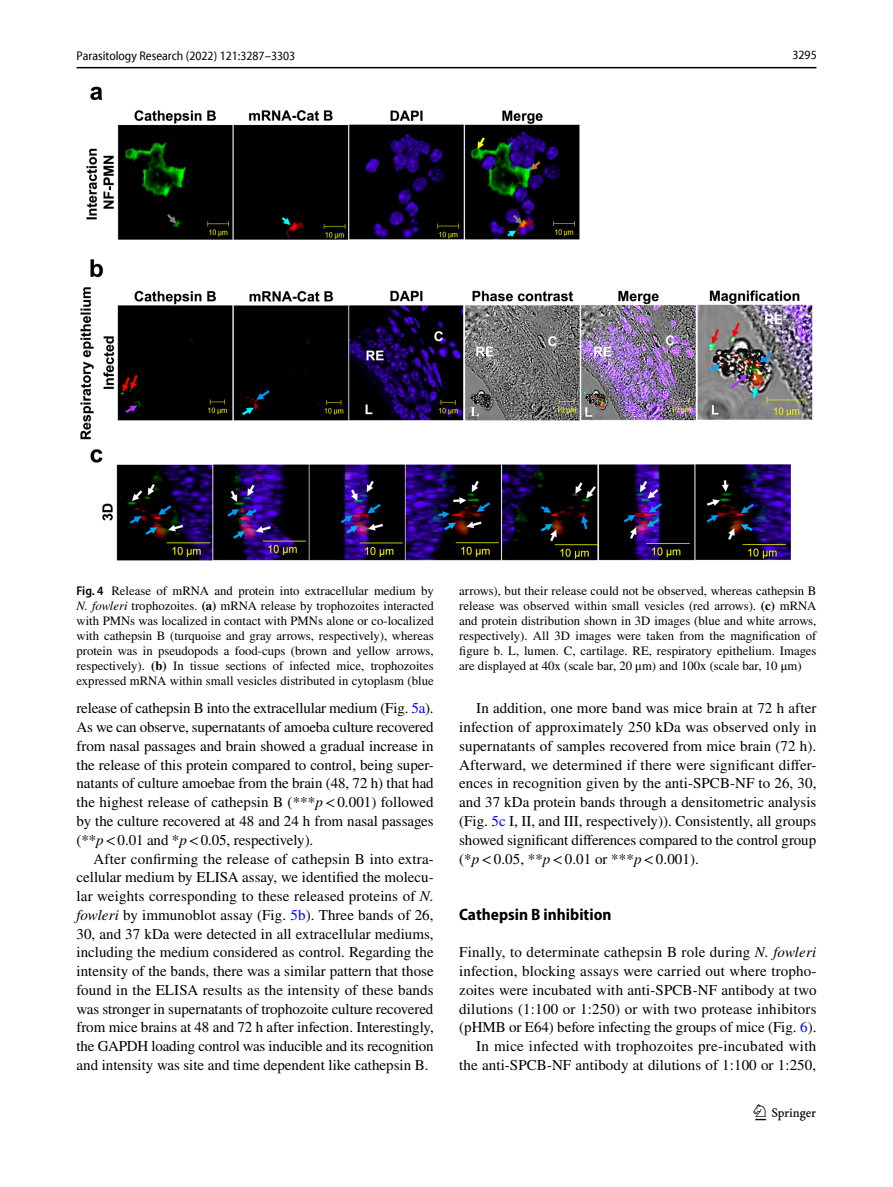
<style>
.page{position:relative;width:893px;height:1187px;background:#fff}
.page>*{position:absolute;margin:0;border:0;box-sizing:border-box;transform-origin:0 0}
.t1{font:22.5px "Springnew Regular 3";color:#000}
.t2{font:700 semi-condensed 16.5px "Myriad Pro";color:#000}
.t3{font:15px/18.8px "STIX";letter-spacing:.005em;color:#000;text-align:justify}
.t4{font:12.75px/15px "STIX";color:#000;text-align:justify}
.t5{font:semi-condensed 12.75px "Myriad Pro Unic";color:#000}
.t6{font:12.75px "Myriad Pro Unic Semi Condensed 3";color:#000}
.s1{font-family:"Myriad Pro";font-weight:600;font-stretch:semi-condensed}
.s2{font-style:italic}
.s3{font-weight:700}
.s4{color:#00f}
</style>
<div class="page">
<hr style="left:77px;top:67px;width:739px;height:1px;background:#000">
<img style="left:81px;top:87px;width:731px;height:473px">
<p class="t5" style="left:76px;top:51px;width:220px">Parasitology Research (2022) 121:3287–3303</p>
<p class="t6" style="left:792px;top:50px;width:26px">3295</p>
<p class="t4" style="left:77px;top:584px;width:359px"><span class="s1">Fig. 4</span> Release of mRNA and protein into extracellular medium by <span class="s2">N. fowleri</span> trophozoites. <span class="s3">(a)</span> mRNA release by trophozoites interacted with PMNs was localized in contact with PMNs alone or co-localized with cathepsin B (turquoise and gray arrows, respectively), whereas protein was in pseudopods a food-cups (brown and yellow arrows, respectively). <span class="s3">(b)</span> In tissue sections of infected mice, trophozoites expressed mRNA within small vesicles distributed in cytoplasm (blue</p>
<p class="t4" style="left:459px;top:584px;width:359px">arrows), but their release could not be observed, whereas cathepsin B release was observed within small vesicles (red arrows). <span class="s3">(c)</span> mRNA and protein distribution shown in 3D images (blue and white arrows, respectively). All 3D images were taken from the magnification of figure b. L, lumen. C, cartilage. RE, respiratory epithelium. Images are displayed at 40x (scale bar, 20 μm) and 100x (scale bar, 10 μm)</p>
<p class="t3" style="left:77px;top:700px;width:359px">release of cathepsin B into the extracellular medium (Fig. <span class="s4">5a</span>).<br>As we can observe, supernatants of amoeba culture recovered from nasal passages and brain showed a gradual increase in the release of this protein compared to control, being super&shy;natants of culture amoebae from the brain (48, 72 h) that had the highest release of cathepsin B (***<span class="s2">p</span>&lt;0.001) followed by the culture recovered at 48 and 24 h from nasal passages (**<span class="s2">p</span>&lt;0.01 and *<span class="s2">p</span>&lt;0.05, respectively).</p>
<p class="t3" style="left:77px;top:850px;width:359px;text-indent:17px">After confirming the release of cathepsin B into extra&shy;cellular medium by ELISA assay, we identified the molecu&shy;lar weights corresponding to these released proteins of <span class="s2">N. fowleri</span> by immunoblot assay (Fig. <span class="s4">5b</span>). Three bands of 26, 30, and 37 kDa were detected in all extracellular mediums, including the medium considered as control. Regarding the intensity of the bands, there was a similar pattern that those found in the ELISA results as the intensity of these bands was stronger in supernatants of trophozoite culture recovered from mice brains at 48 and 72 h after infection. Interestingly, the GAPDH loading control was inducible and its recognition and intensity was site and time dependent like cathepsin B.</p>
<p class="t3" style="left:459px;top:700px;width:359px;text-indent:17px">In addition, one more band was mice brain at 72 h after infection of approximately 250 kDa was observed only in supernatants of samples recovered from mice brain (72 h).<br>Afterward, we determined if there were significant differ&shy;ences in recognition given by the anti-SPCB-NF to 26, 30, and 37 kDa protein bands through a densitometric analysis (Fig. <span class="s4">5c</span> I, II, and III, respectively)). Consistently, all groups showed significant differences compared to the control group (*<span class="s2">p</span>&lt;0.05, **<span class="s2">p</span>&lt;0.01 or ***<span class="s2">p</span>&lt;0.001).</p>
<p class="t2" style="left:459px;top:905px;width:154px">Cathepsin B inhibition</p>
<p class="t3" style="left:459px;top:943px;width:359px;text-align:right">Finally, to determinate cathepsin B role during <span class="s2">N. fowleri </span>infection, blocking assays were carried out where tropho&shy;zoites were incubated with anti-SPCB-NF antibody at two dilutions (1:100 or 1:250) or with two protease inhibitors (pHMB or E64) before infecting the groups of mice (Fig. <span class="s4">6</span>).<br>In mice infected with trophozoites pre-incubated with the anti-SPCB-NF antibody at dilutions of 1:100 or 1:250,</p>
<h1 class="t1" style="left:755px;top:1104px;width:62px">1 3</h1>
</div>
